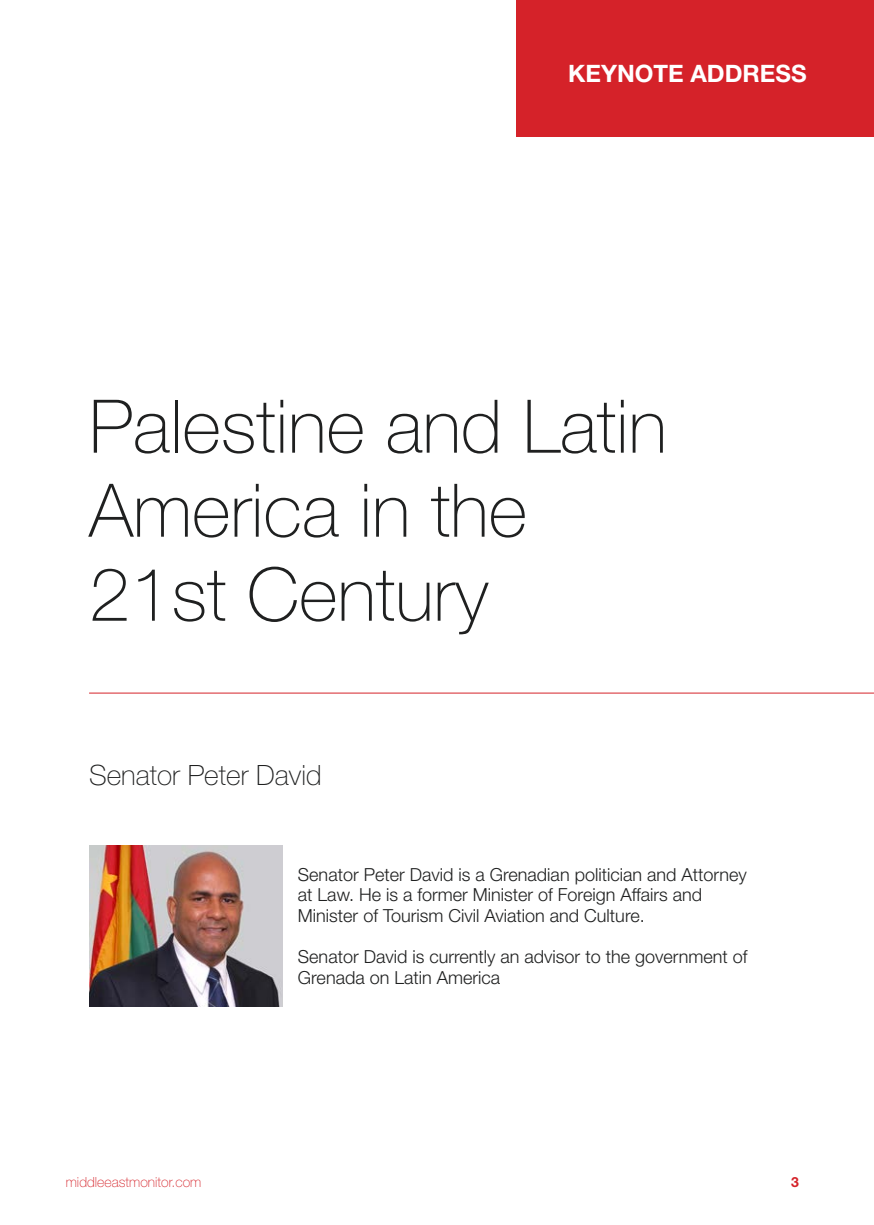
<style>
.page{position:relative;width:874px;height:1225px;background:#fff}
.page>*{position:absolute;margin:0;border:0;box-sizing:border-box;transform-origin:0 0}
.t1{font:100 74px/84px "Helvetica Neue LT Std";color:#1f2020}
.t2{font:100 28px "Helvetica Neue LT Std";color:#1f2020}
.t3{font:700 24px "Helvetica Neue LT Std";color:#fff}
.t4{font:300 18px/20.6px "Helvetica Neue LT Std";color:#1f2020}
.t5{font:100 14px "Helvetica Neue LT Std";color:#d52229}
.t6{font:700 14px "Helvetica Neue LT Std";color:#d52229}
</style>
<div class="page">
<div style="left:516px;top:0;width:357px;height:136px;background:#d52229"></div>
<hr style="left:89px;top:693px;width:784px;height:1px;background:#d52229">
<img style="left:89px;top:845px;width:193px;height:161px">
<p class="t3" style="left:568px;top:59px;width:240px">KEYNOTE ADDRESS</p>
<p class="t1" style="left:89px;top:384px;width:579px">Palestine and Latin<br>America in the</p>
<p class="t1" style="left:89px;top:552px;width:400px">21st Century</p>
<p class="t2" style="left:89px;top:759px;width:234px">Senator Peter David</p>
<p class="t4" style="left:298px;top:863px;width:450px">Senator Peter David is a Grenadian politician and Attorney at Law. He is a former Minister of Foreign Affairs and<br>Minister of Tourism Civil Aviation and Culture.</p>
<p class="t4" style="left:298px;top:946px;width:451px">Senator David is currently an advisor to the government of<br>Grenada on Latin America</p>
<p class="t5" style="left:66px;top:1173px;width:137px">middleeastmonitor.com</p>
<p class="t6" style="left:790px;top:1173px;width:9px">3</p>
</div>
